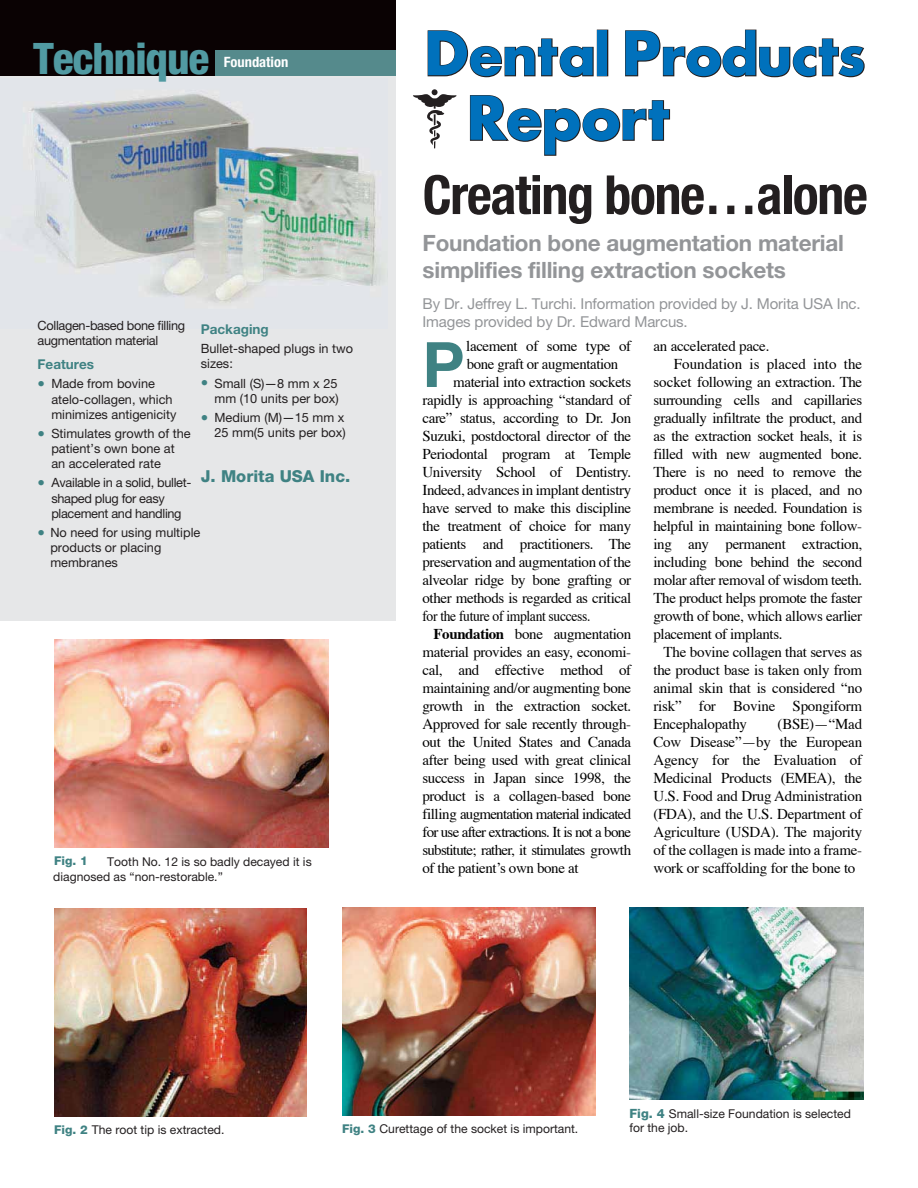
<style>
.page{position:relative;width:918px;height:1188px;background:#fff}
.page>*{position:absolute;margin:0;border:0;box-sizing:border-box;transform-origin:0 0}
.t1{font:700 condensed 54px "Helvetica Neue";letter-spacing:-.025em;color:#231f20}
.t2{font:800 condensed 43.5px "Helvetica Neue LT Std";letter-spacing:-.025em;color:#519aa2}
.t3{font:700 22.5px/27px "Helvetica Neue";letter-spacing:-.01em;color:#939598}
.t4{font:800 16.5px "Helvetica Neue LT Std";color:#3f8283}
.t5{font:15px/18px "Times";letter-spacing:-.025em;color:#000;text-align:justify}
.t6{font:15px "Times";letter-spacing:-.05em;color:#000}
.t7{font:15px/18px "Helvetica Neue";letter-spacing:-.01em;color:#939598}
.t8{font:15px "Times";letter-spacing:-.025em;color:#000;scale:.91 1}
.t9{font:15px "Times";color:#000}
.t10{font:700 condensed 14.25px "Helvetica Neue";color:#fff}
.t11{font:700 13.5px "Helvetica Neue";color:#3f8283}
.t12{font:12.75px/15.3px "Helvetica Neue";color:#231f20}
.t13{font:12.75px/15.3px "Helvetica Neue";letter-spacing:-.025em;color:#231f20}
.t14{font:12.15px/14.5px "Helvetica Neue";color:#231f20}
.t15{font:800 12.15px "Helvetica Neue";color:#3f8283}
.s1{font-size:15px;color:#3f8283}
.s2{font-weight:700}
.s3{font-weight:800;color:#3f8283}
.s4{font-weight:800;font-size:12.75px;color:#3f8283}
</style>
<div class="page">
<svg style="left:427px;top:342px;width:36px;height:45px"></svg>
<div style="left:0;top:0;width:396px;height:620px;background:#e6e7e8"></div>
<img style="left:10px;top:93px;width:375px;height:210px">
<div style="left:0;top:0;width:395px;height:75px;background:#0a0203"></div>
<div style="left:215px;top:50px;width:180px;height:25px;background:#558a8c"></div>
<img style="left:54px;top:640px;width:275px;height:208px">
<img style="left:54px;top:908px;width:252px;height:208px">
<img style="left:342px;top:907px;width:253px;height:208px">
<div style="left:597px;top:30px;width:11px;height:46px;border:2px solid #231f20"></div>
<svg style="left:469px;top:95px;width:202px;height:61px"></svg>
<svg style="left:427px;top:30px;width:167px;height:48px"></svg>
<div style="left:597px;top:30px;width:10px;height:45px;background:#0071bc"></div>
<svg style="left:625px;top:29px;width:240px;height:49px"></svg>
<svg style="left:413px;top:89px;width:44px;height:59px"></svg>
<img style="left:629px;top:907px;width:235px;height:193px">
<h2 class="t2" style="left:33px;top:31px;width:178px">Technique</h2>
<p class="t10" style="left:224px;top:54px;width:66px">Foundation</p>
<p class="t13" style="left:38px;top:317px;width:149px">Collagen-based bone filling augmentation material</p>
<p class="t11" style="left:38px;top:356px;width:58px">Features</p>
<p class="t12" style="left:51px;top:376px;width:127px;text-indent:-14px"><span class="s1">•</span> Made from bovine atelo-collagen, which minimizes antigenicity</p>
<p class="t12" style="left:51px;top:425px;width:141px;text-indent:-14px"><span class="s1">•</span> Stimulates growth of the patient’s own bone at an accelerated rate</p>
<p class="t13" style="left:51px;top:475px;width:142px;text-indent:-14px"><span class="s1">•</span> Available in a solid, bullet&shy;shaped plug for easy placement and handling</p>
<p class="t12" style="left:50px;top:524px;width:151px;text-indent:-13px"><span class="s1">•</span> No need for using multiple products or placing membranes</p>
<p class="t11" style="left:201px;top:320px;width:69px">Packaging</p>
<p class="t12" style="left:201px;top:341px;width:154px">Bullet-shaped plugs in two sizes:</p>
<p class="t12" style="left:201px;top:375px;width:139px;text-align:right"><span class="s1">•</span> Small (S)—8 mm x 25 mm (10 units per box)</p>
<p class="t12" style="left:201px;top:410px;width:147px;text-align:right"><span class="s1">•</span> Medium (M)—15 mm x<br>25 mm(5 units per box)</p>
<p class="t4" style="left:201px;top:466px;width:151px">J. Morita USA Inc.</p>
<p class="t15" style="left:54px;top:854px;width:35px">Fig. 1</p>
<p class="t14" style="left:53px;top:869px;width:171px">diagnosed as “non-restorable.”</p>
<p class="t14" style="left:107px;top:855px;width:206px">Tooth No. 12 is so badly decayed it is</p>
<h1 class="t1" style="left:423px;top:162px;width:447px">Creating bone…alone</h1>
<h3 class="t3" style="left:423px;top:229px;width:423px">Foundation bone augmentation material simplifies filling extraction sockets</h3>
<p class="t7" style="left:423px;top:295px;width:440px">By Dr. Jeffrey L. Turchi. Information provided by J. Morita USA Inc.<br>Images provided by Dr. Edward Marcus.</p>
<p class="t5" style="left:466px;top:335px;width:166px">lacement of some type of</p>
<p class="t5" style="left:467px;top:353px;width:153px">bone graft or augmentation</p>
<p class="t5" style="left:453px;top:371px;width:180px">material into extraction sockets</p>
<p class="t5" style="left:422px;top:389px;width:210px">rapidly is approaching “standard of</p>
<p class="t5" style="left:422px;top:407px;width:210px">care” status, according to Dr. Jon</p>
<p class="t5" style="left:422px;top:425px;width:210px">Suzuki, postdoctoral director of the</p>
<p class="t5" style="left:422px;top:443px;width:210px">Periodontal program at Temple</p>
<p class="t5" style="left:422px;top:461px;width:210px">University School of Dentistry.</p>
<p class="t5" style="left:422px;top:479px;width:210px">Indeed, advances in implant dentistry</p>
<p class="t5" style="left:422px;top:497px;width:210px">have served to make this discipline</p>
<p class="t5" style="left:422px;top:515px;width:210px">the treatment of choice for many</p>
<p class="t5" style="left:422px;top:533px;width:210px">patients and practitioners. The</p>
<p class="t5" style="left:422px;top:551px;width:210px">preservation and augmentation of the</p>
<p class="t5" style="left:422px;top:569px;width:210px">alveolar ridge by bone grafting or</p>
<p class="t5" style="left:422px;top:587px;width:210px">other methods is regarded as critical</p>
<p class="t8" style="left:422px;top:602px;width:186px">for the future of implant success.</p>
<p class="t5" style="left:433px;top:623px;width:199px"><span class="s2">Foundation</span> bone augmentation</p>
<p class="t5" style="left:422px;top:641px;width:210px">material provides an easy, economi-</p>
<p class="t5" style="left:422px;top:659px;width:210px">cal, and effective method of</p>
<p class="t5" style="left:422px;top:677px;width:210px">maintaining and/or augmenting bone</p>
<p class="t5" style="left:422px;top:695px;width:210px">growth in the extraction socket.</p>
<p class="t5" style="left:422px;top:713px;width:210px">Approved for sale recently through-</p>
<p class="t5" style="left:422px;top:731px;width:210px">out the United States and Canada</p>
<p class="t5" style="left:422px;top:749px;width:210px">after being used with great clinical</p>
<p class="t5" style="left:422px;top:767px;width:210px">success in Japan since 1998, the</p>
<p class="t5" style="left:422px;top:785px;width:210px">product is a collagen-based bone</p>
<p class="t6" style="left:422px;top:800px;width:210px">filling augmentation material indicated</p>
<p class="t6" style="left:422px;top:818px;width:210px">for use after extractions. It is not a bone</p>
<p class="t6" style="left:422px;top:836px;width:210px">substitute; rather, it stimulates growth</p>
<p class="t5" style="left:422px;top:857px;width:158px">of the patient’s own bone at</p>
<p class="t5" style="left:653px;top:336px;width:118px">an accelerated pace.</p>
<p class="t9" style="left:674px;top:350px;width:190px">Foundation is placed into the</p>
<p class="t5" style="left:653px;top:372px;width:210px">socket following an extraction. The</p>
<p class="t5" style="left:653px;top:390px;width:210px">surrounding cells and capillaries</p>
<p class="t5" style="left:653px;top:408px;width:210px">gradually infiltrate the product, and</p>
<p class="t5" style="left:653px;top:426px;width:210px">as the extraction socket heals, it is</p>
<p class="t5" style="left:653px;top:444px;width:210px">filled with new augmented bone.</p>
<p class="t5" style="left:653px;top:462px;width:210px">There is no need to remove the</p>
<p class="t5" style="left:653px;top:480px;width:210px">product once it is placed, and no</p>
<p class="t5" style="left:653px;top:498px;width:210px">membrane is needed. Foundation is</p>
<p class="t5" style="left:653px;top:516px;width:210px">helpful in maintaining bone follow-</p>
<p class="t5" style="left:653px;top:534px;width:210px">ing any permanent extraction,</p>
<p class="t5" style="left:653px;top:552px;width:210px">including bone behind the second</p>
<p class="t5" style="left:653px;top:570px;width:210px">molar after removal of wisdom teeth.</p>
<p class="t5" style="left:653px;top:588px;width:210px">The product helps promote the faster</p>
<p class="t5" style="left:653px;top:606px;width:210px">growth of bone, which allows earlier</p>
<p class="t5" style="left:653px;top:624px;width:131px">placement of implants.</p>
<p class="t5" style="left:664px;top:642px;width:200px">The bovine collagen that serves as</p>
<p class="t5" style="left:653px;top:660px;width:210px">the product base is taken only from</p>
<p class="t5" style="left:653px;top:678px;width:210px">animal skin that is considered “no</p>
<p class="t5" style="left:653px;top:696px;width:210px">risk” for Bovine Spongiform</p>
<p class="t5" style="left:653px;top:714px;width:95px">Encephalopathy</p>
<p class="t5" style="left:653px;top:714px;width:210px;text-indent:124px">(BSE)—“Mad Cow Disease”—by the European Agency for the Evaluation of Medicinal Products (EMEA), the U.S. Food and Drug Administration (FDA), and the U.S. Department of Agriculture (USDA). The majority of the collagen is made into a frame&shy;work or scaffolding for the bone to</p>
<p class="t14" style="left:54px;top:1122px;width:172px"><span class="s3">Fig. 2</span> The root tip is extracted.</p>
<p class="t14" style="left:342px;top:1121px;width:238px"><span class="s3">Fig. 3</span> Curettage of the socket is important.</p>
<p class="t14" style="left:629px;top:1106px;width:223px"><span class="s4">Fig. 4</span> Small-size Foundation is selected for the job.</p>
</div>
